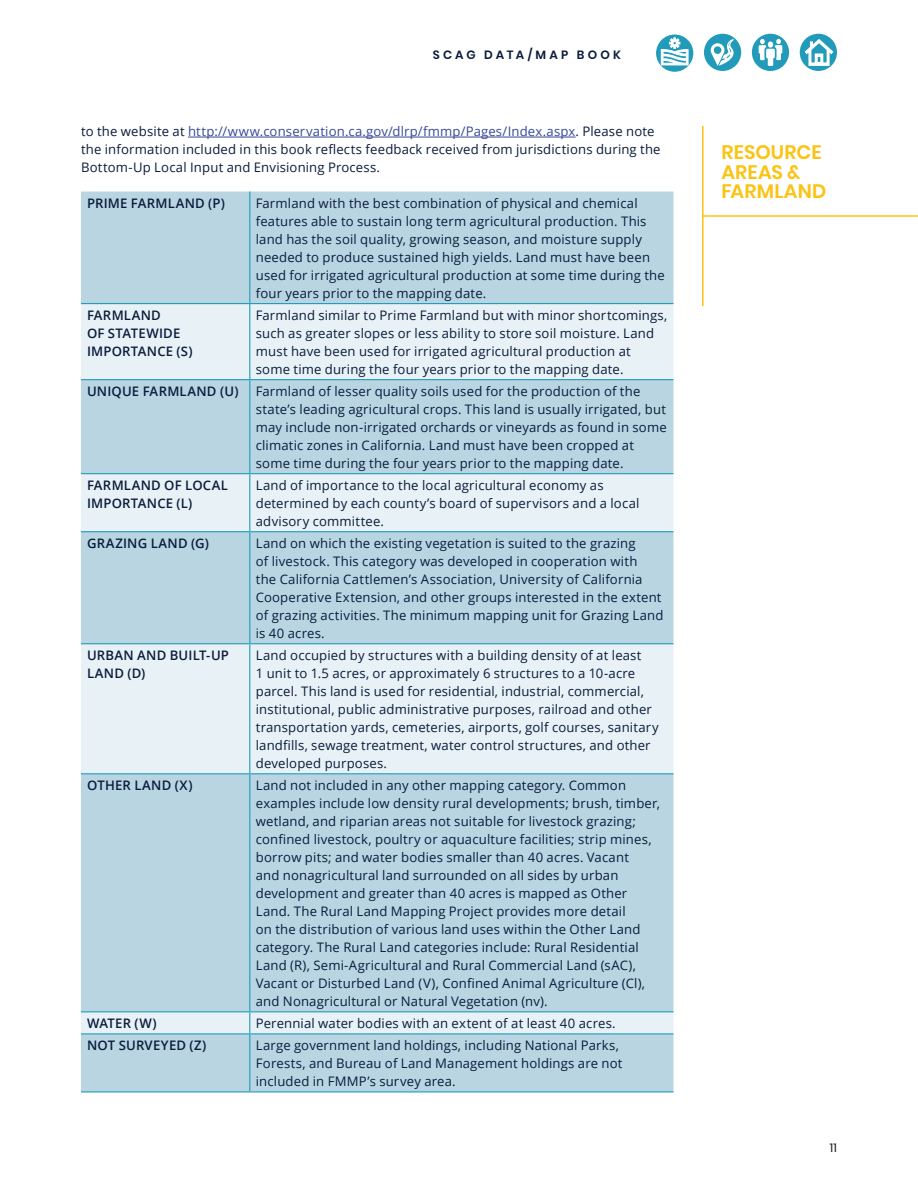
<style>
.page{position:relative;width:918px;height:1188px;background:#fff}
.page>*{position:absolute;margin:0;border:0;box-sizing:border-box;transform-origin:0 0}
.Chapter_Title{font:600 19.5px/19.5px "Poppins";letter-spacing:.005em;color:#fbc314}
.t1{font:13.2px/18px "Open Sans";letter-spacing:.01em;color:#0a1c3b}
.t2{font:600 13.2px/18px "Open Sans";letter-spacing:.015em;color:#0a1c3b}
.t3{font:600 12px "Poppins";letter-spacing:.265em;color:#0a1c3b}
.t4{font:12px "Poppins";color:#231f20}
.s1{color:#37499c}
</style>
<div class="page">
<div style="left:752px;top:34px;width:37px;height:37px;background:#219bb9;border-radius:50%"></div>
<svg style="left:759px;top:39px;width:23px;height:27px"></svg>
<div style="left:800px;top:34px;width:37px;height:37px;background:#219bb9;border-radius:50%"></div>
<svg style="left:805px;top:39px;width:28px;height:27px"></svg>
<svg style="left:656px;top:35px;width:37px;height:37px"></svg>
<svg style="left:661px;top:38px;width:28px;height:27px"></svg>
<div style="left:704px;top:34px;width:37px;height:37px;background:#219bb9;border-radius:50%"></div>
<svg style="left:711px;top:39px;width:23px;height:27px"></svg>
<hr style="left:188px;top:137px;width:388px;height:1px;background:#37499c">
<div style="left:81px;top:192px;width:593px;height:900px;background:#b9d5e2"></div>
<svg style="left:81px;top:304px;width:593px;height:730px;background:#cadfe9"></svg>
<hr style="left:249px;top:192px;width:1px;height:111px;background:#219bb9">
<hr style="left:81px;top:303px;width:169px;height:1px;background:#219bb9">
<hr style="left:250px;top:303px;width:423px;height:1px;background:#219bb9">
<hr style="left:249px;top:304px;width:1px;height:75px;background:#219bb9">
<hr style="left:81px;top:379px;width:169px;height:1px;background:#219bb9">
<hr style="left:250px;top:379px;width:423px;height:1px;background:#219bb9">
<hr style="left:249px;top:380px;width:1px;height:93px;background:#219bb9">
<hr style="left:81px;top:473px;width:169px;height:1px;background:#219bb9">
<hr style="left:250px;top:473px;width:423px;height:1px;background:#219bb9">
<hr style="left:249px;top:474px;width:1px;height:57px;background:#219bb9">
<hr style="left:81px;top:531px;width:169px;height:1px;background:#219bb9">
<hr style="left:250px;top:531px;width:423px;height:1px;background:#219bb9">
<hr style="left:249px;top:532px;width:1px;height:111px;background:#219bb9">
<hr style="left:81px;top:643px;width:169px;height:1px;background:#219bb9">
<hr style="left:250px;top:643px;width:423px;height:1px;background:#219bb9">
<hr style="left:249px;top:644px;width:1px;height:129px;background:#219bb9">
<hr style="left:81px;top:773px;width:169px;height:1px;background:#219bb9">
<hr style="left:250px;top:773px;width:423px;height:1px;background:#219bb9">
<hr style="left:249px;top:774px;width:1px;height:237px;background:#219bb9">
<hr style="left:81px;top:1011px;width:169px;height:1px;background:#219bb9">
<hr style="left:250px;top:1011px;width:423px;height:1px;background:#219bb9">
<svg style="left:249px;top:1012px;width:1px;height:21px"></svg>
<hr style="left:81px;top:1033px;width:169px;height:1px;background:#219bb9">
<hr style="left:250px;top:1033px;width:423px;height:1px;background:#219bb9">
<hr style="left:249px;top:1034px;width:1px;height:57px;background:#219bb9">
<hr style="left:81px;top:1091px;width:169px;height:1px;background:#219bb9">
<hr style="left:250px;top:1091px;width:423px;height:1px;background:#219bb9">
<hr style="left:702px;top:126px;width:2px;height:180px;background:#fbc314">
<hr style="left:703px;top:215px;width:215px;height:2px;background:#fbc314">
<p class="t3" style="left:433px;top:48px;width:190px">SCAG DATA/MAP BOOK</p>
<p class="t1" style="left:81px;top:122px;width:581px">to the website at <span class="s1">http://www.conservation.ca.gov/dlrp/fmmp/Pages/Index.aspx</span>. Please note the information included in this book reflects feedback received from jurisdictions during the<br>Bottom-Up Local Input and Envisioning Process.</p>
<p class="t2" style="left:87px;top:194px;width:139px">PRIME FARMLAND (P)</p>
<p class="t1" style="left:256px;top:193px;width:411px">Farmland with the best combination of physical and chemical features able to sustain long term agricultural production. This land has the soil quality, growing season, and moisture supply needed to produce sustained high yields. Land must have been used for irrigated agricultural production at some time during the four years prior to the mapping date.</p>
<p class="t2" style="left:87px;top:306px;width:107px">FARMLAND<br>OF STATEWIDE<br>IMPORTANCE (S)</p>
<p class="t1" style="left:256px;top:305px;width:413px">Farmland similar to Prime Farmland but with minor shortcomings, such as greater slopes or less ability to store soil moisture. Land must have been used for irrigated agricultural production at some time during the four years prior to the mapping date.</p>
<p class="t2" style="left:87px;top:382px;width:153px">UNIQUE FARMLAND (U)</p>
<p class="t1" style="left:256px;top:381px;width:412px">Farmland of lesser quality soils used for the production of the state’s leading agricultural crops. This land is usually irrigated, but may include non-irrigated orchards or vineyards as found in some climatic zones in California. Land must have been cropped at some time during the four years prior to the mapping date.</p>
<p class="t2" style="left:87px;top:476px;width:142px">FARMLAND OF LOCAL<br>IMPORTANCE (L)</p>
<p class="t1" style="left:256px;top:475px;width:385px">Land of importance to the local agricultural economy as determined by each county’s board of supervisors and a local advisory committee.</p>
<p class="t2" style="left:87px;top:534px;width:123px">GRAZING LAND (G)</p>
<p class="t1" style="left:256px;top:534px;width:409px">Land on which the existing vegetation is suited to the grazing<br>of livestock. This category was developed in cooperation with<br>the California Cattlemen’s Association, University of California Cooperative Extension, and other groups interested in the extent of grazing activities. The minimum mapping unit for Grazing Land is 40 acres.</p>
<p class="t2" style="left:87px;top:646px;width:144px">URBAN AND BUILT-UP<br>LAND (D)</p>
<p class="t1" style="left:256px;top:646px;width:404px">Land occupied by structures with a building density of at least<br>1 unit to 1.5 acres, or approximately 6 structures to a 10-acre parcel. This land is used for residential, industrial, commercial, institutional, public administrative purposes, railroad and other transportation yards, cemeteries, airports, golf courses, sanitary landfills, sewage treatment, water control structures, and other developed purposes.</p>
<p class="t2" style="left:87px;top:776px;width:107px">OTHER LAND (X)</p>
<p class="t1" style="left:256px;top:776px;width:406px">Land not included in any other mapping category. Common examples include low density rural developments; brush, timber, wetland, and riparian areas not suitable for livestock grazing; confined livestock, poultry or aquaculture facilities; strip mines, borrow pits; and water bodies smaller than 40 acres. Vacant<br>and nonagricultural land surrounded on all sides by urban development and greater than 40 acres is mapped as Other Land. The Rural Land Mapping Project provides more detail<br>on the distribution of various land uses within the Other Land category. The Rural Land categories include: Rural Residential Land (R), Semi-Agricultural and Rural Commercial Land (sAC), Vacant or Disturbed Land (V), Confined Animal Agriculture (Cl), and Nonagricultural or Natural Vegetation (nv).</p>
<p class="t2" style="left:87px;top:1014px;width:71px">WATER (W)</p>
<p class="t1" style="left:256px;top:1013px;width:361px">Perennial water bodies with an extent of at least 40 acres.</p>
<p class="t2" style="left:87px;top:1036px;width:121px">NOT SURVEYED (Z)</p>
<p class="t1" style="left:256px;top:1036px;width:368px">Large government land holdings, including National Parks,<br>Forests, and Bureau of Land Management holdings are not included in FMMP’s survey area.</p>
<p class="Chapter_Title" style="left:721px;top:143px;width:106px">RESOURCE<br>AREAS &amp;<br>FARMLAND</p>
<p class="t4" style="left:830px;top:1141px;width:9px">11</p>
</div>
